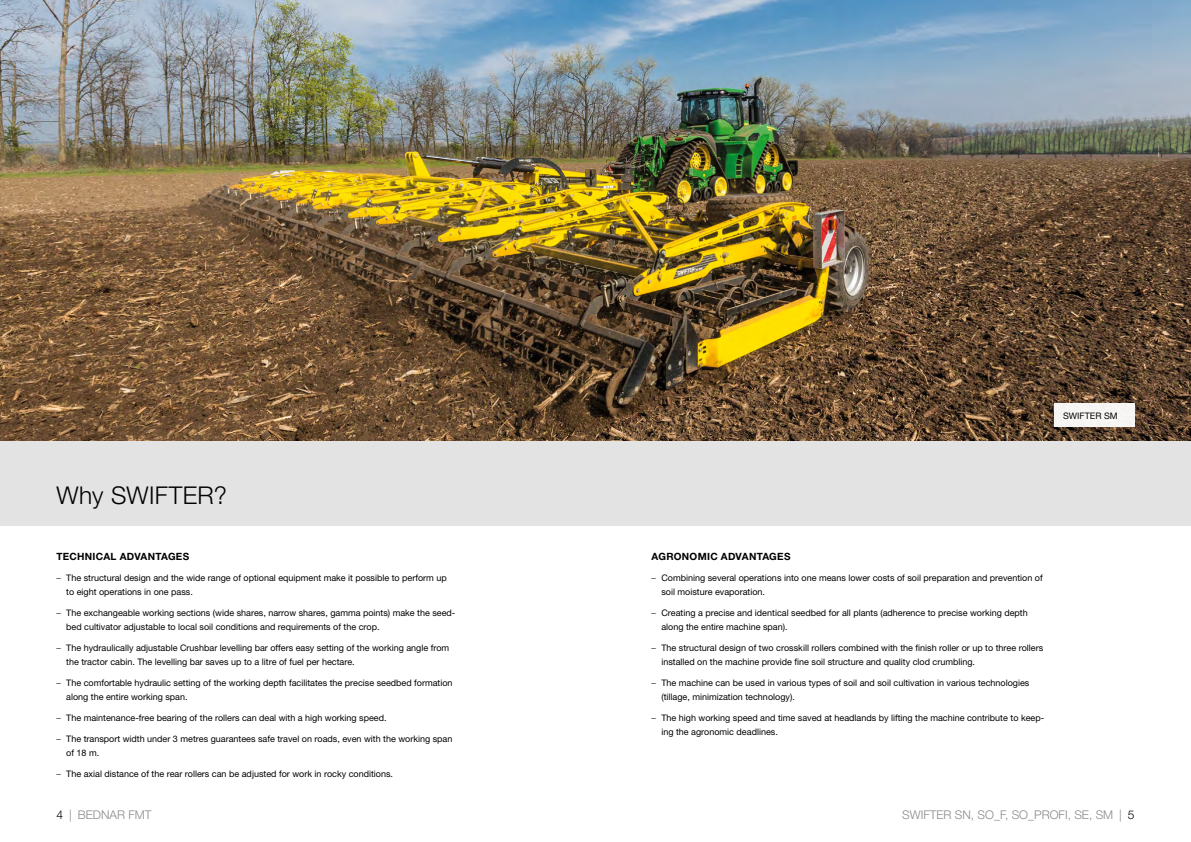
<style>
.page{position:relative;width:1191px;height:842px;background:#fff}
.page>*{position:absolute;margin:0;border:0;box-sizing:border-box;transform-origin:0 0}
.Nadpis_1{font:300 24.5px "Helvetica Neue LT Pro";letter-spacing:.01em;color:#000}
.t1{font:300 12px "Helvetica Neue Cyr";color:#878787}
.Nadpis_1-2{font:700 10px "Helvetica Neue LT Pro";letter-spacing:.03em;color:#000}
.t2{font:9px/14px "Helvetica Neue LT Pro";color:#000}
.t3{font:9px "Helvetica Neue Cyr";color:#000}
.s1{font-weight:300}
.s2{color:#000}
</style>
<div class="page">
<img style="left:0;top:0;width:1191px;height:441px">
<div style="left:0;top:441px;width:1191px;height:84px;background:#e3e3e3"></div>
<div style="left:1054px;top:404px;width:80px;height:23px;background:#f6f5f4"></div>
<p class="Nadpis_1" style="left:56px;top:480px;width:172px">Why SWIFTER?</p>
<p class="Nadpis_1-2" style="left:56px;top:550px;width:134px">TECHNICAL ADVANTAGES</p>
<p class="t2" style="left:66px;top:571px;width:382px;text-indent:-10px"><span class="s1">–</span> The structural design and the wide range of optional equipment make it possible to perform up to eight operations in one pass.</p>
<p class="t2" style="left:66px;top:606px;width:391px;text-indent:-10px"><span class="s1">–</span> The exchangeable working sections (wide shares, narrow shares, gamma points) make the seed‑ bed cultivator adjustable to local soil conditions and requirements of the crop.</p>
<p class="t2" style="left:66px;top:641px;width:384px;text-indent:-10px"><span class="s1">–</span> The hydraulically adjustable Crushbar levelling bar offers easy setting of the working angle from the tractor cabin. The levelling bar saves up to a litre of fuel per hectare.</p>
<p class="t2" style="left:66px;top:676px;width:388px;text-indent:-10px"><span class="s1">–</span> The comfortable hydraulic setting of the working depth facilitates the precise seedbed formation along the entire working span.</p>
<p class="t2" style="left:56px;top:711px;width:332px"><span class="s1">–</span> The maintenance‑free bearing of the rollers can deal with a high working speed.</p>
<p class="t2" style="left:66px;top:732px;width:388px;text-indent:-10px"><span class="s1">–</span> The transport width under 3 metres guarantees safe travel on roads, even with the working span of 18 m.</p>
<p class="t2" style="left:56px;top:767px;width:338px"><span class="s1">–</span> The axial distance of the rear rollers can be adjusted for work in rocky conditions.</p>
<p class="t3" style="left:1063px;top:410px;width:56px">SWIFTER SM</p>
<p class="Nadpis_1-2" style="left:651px;top:550px;width:140px">AGRONOMIC ADVANTAGES</p>
<p class="t2" style="left:661px;top:571px;width:383px;text-indent:-10px"><span class="s1">–</span> Combining several operations into one means lower costs of soil preparation and prevention of soil moisture evaporation.</p>
<p class="t2" style="left:661px;top:606px;width:368px;text-indent:-10px"><span class="s1">–</span> Creating a precise and identical seedbed for all plants (adherence to precise working depth along the entire machine span).</p>
<p class="t2" style="left:661px;top:641px;width:383px;text-indent:-10px"><span class="s1">–</span> The structural design of two crosskill rollers combined with the finish roller or up to three rollers installed on the machine provide fine soil structure and quality clod crumbling.</p>
<p class="t2" style="left:661px;top:676px;width:369px;text-indent:-10px"><span class="s1">–</span> The machine can be used in various types of soil and soil cultivation in various technologies (tillage, minimization technology).</p>
<p class="t2" style="left:661px;top:711px;width:384px;text-indent:-10px"><span class="s1">–</span> The high working speed and time saved at headlands by lifting the machine contribute to keep‑ ing the agronomic deadlines.</p>
<h2 class="t1" style="left:56px;top:808px;width:97px"><span class="s2">4</span> | BEDNAR FMT</h2>
<h2 class="t1" style="left:902px;top:808px;width:234px">SWIFTER SN, SO_F, SO_PROFI, SE, SM | <span class="s2">5</span></h2>
</div>
